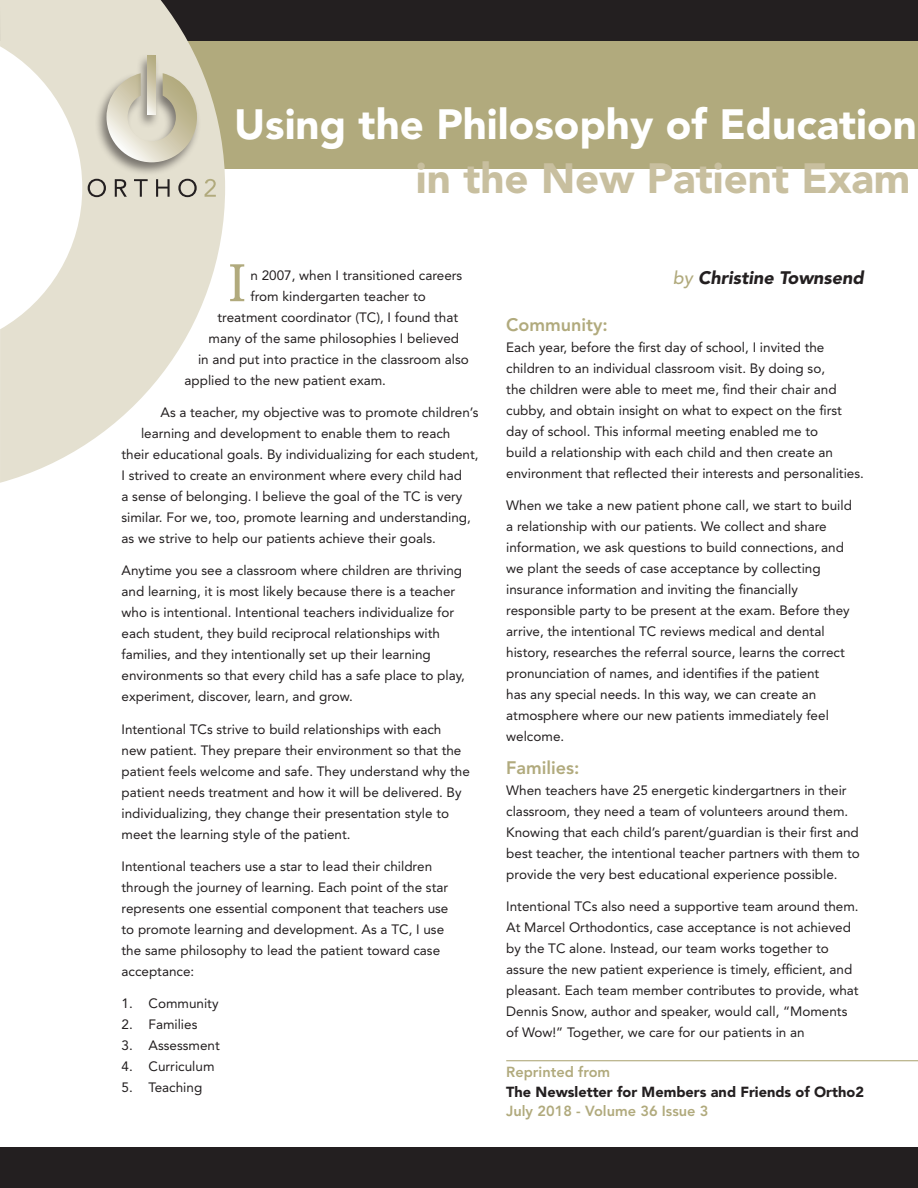
<style>
.page{position:relative;width:918px;height:1188px;background:#fff}
.page>*{position:absolute;margin:0;border:0;box-sizing:border-box;transform-origin:0 0}
.First_paragraph{font:54.15px "Bookman Old Style";color:#b1aa7d}
.Article_Title{font:900 42px "Avenir LT Std";color:#fff}
.Article_Title-2{font:900 42px "Avenir LT Std";color:#c8bf9f}
.Sub_Head{font:800 18px "Avenir LT Std";color:#b1aa7d}
.Byline{font:italic 900 18px "Avenir LT Std";color:#231f20}
.Newsletter_for{font:900 14.55px "Avenir LT Std";color:#231f20}
.Date_and_volume{font:800 14.55px "Avenir LT Std";color:#b1aa7d}
.Reprinted_from{font:800 14.55px "Avenir LT Std";color:#b1aa7d}
.Normal_paragraph{font:13.5px/21px "Avenir LT Std";color:#231f20}
.First_paragraph-2{font:13.5px "Avenir LT Std";color:#231f20}
.s1{font-weight:500;color:#b1aa7d}
</style>
<div class="page">
<div style="left:0;top:1148px;width:918px;height:40px;background:#231f20"></div>
<div style="left:171px;top:0;width:747px;height:169px;background:#b1aa7d"></div>
<div style="left:0;top:0;width:918px;height:40px;background:#231f20"></div>
<svg style="left:0;top:0;width:225px;height:483px;fill:#e4e0d0"></svg>
<div style="left:95px;top:72px;width:106px;height:105px;background:#231f20;opacity:.55"></div>
<svg style="left:106px;top:73px;width:91px;height:89px;background:#cfcab6"></svg>
<div style="left:136px;top:54px;width:24px;height:75px;background:#231f20;opacity:.55"></div>
<svg style="left:148px;top:56px;width:8px;height:59px"></svg>
<svg style="left:88px;top:179px;width:18px;height:18px"></svg>
<svg style="left:115px;top:179px;width:12px;height:18px"></svg>
<svg style="left:134px;top:179px;width:14px;height:18px"></svg>
<svg style="left:156px;top:179px;width:14px;height:18px"></svg>
<svg style="left:178px;top:179px;width:19px;height:18px"></svg>
<svg style="left:205px;top:179px;width:11px;height:18px"></svg>
<hr style="left:506px;top:1060px;width:412px;height:1px;background:#b1aa7d">
<p class="Article_Title" style="left:234px;top:99px;width:684px">Using the Philosophy of Education</p>
<p class="Article_Title-2" style="left:416px;top:153px;width:496px">in the New Patient Exam</p>
<p class="First_paragraph" style="left:228px;top:247px;width:20px">I</p>
<p class="First_paragraph-2" style="left:250px;top:268px;width:213px">n 2007, when I transitioned careers</p>
<p class="First_paragraph-2" style="left:250px;top:289px;width:177px">from kindergarten teacher to</p>
<p class="First_paragraph-2" style="left:218px;top:310px;width:242px">treatment coordinator (TC), I found that</p>
<p class="First_paragraph-2" style="left:208px;top:331px;width:252px">many of the same philosophies I believed</p>
<p class="First_paragraph-2" style="left:198px;top:352px;width:272px">in and put into practice in the classroom also</p>
<p class="First_paragraph-2" style="left:184px;top:373px;width:203px">applied to the new patient exam.</p>
<p class="Normal_paragraph" style="left:160px;top:402px;width:319px">As a teacher, my objective was to promote children’s</p>
<p class="Normal_paragraph" style="left:141px;top:423px;width:311px">learning and development to enable them to reach</p>
<p class="Normal_paragraph" style="left:122px;top:444px;width:359px">their educational goals. By individualizing for each student,</p>
<p class="Normal_paragraph" style="left:122px;top:465px;width:342px">I strived to create an environment where every child had</p>
<p class="Normal_paragraph" style="left:122px;top:486px;width:342px">a sense of belonging. I believe the goal of the TC is very</p>
<p class="Normal_paragraph" style="left:122px;top:507px;width:351px">similar. For we, too, promote learning and understanding,</p>
<p class="Normal_paragraph" style="left:122px;top:528px;width:316px">as we strive to help our patients achieve their goals.</p>
<p class="Normal_paragraph" style="left:122px;top:560px;width:345px">Anytime you see a classroom where children are thriving and learning, it is most likely because there is a teacher who is intentional. Intentional teachers individualize for each student, they build reciprocal relationships with families, and they intentionally set up their learning environments so that every child has a safe place to play, experiment, discover, learn, and grow.</p>
<p class="Normal_paragraph" style="left:122px;top:718px;width:350px">Intentional TCs strive to build relationships with each<br>new patient. They prepare their environment so that the patient feels welcome and safe. They understand why the patient needs treatment and how it will be delivered. By individualizing, they change their presentation style to meet the learning style of the patient.</p>
<p class="Normal_paragraph" style="left:122px;top:856px;width:328px">Intentional teachers use a star to lead their children through the journey of learning. Each point of the star represents one essential component that teachers use to promote learning and development. As a TC, I use the same philosophy to lead the patient toward case acceptance:</p>
<p class="Normal_paragraph" style="left:122px;top:993px;width:99px">1. Community</p>
<p class="Normal_paragraph" style="left:122px;top:1014px;width:77px">2. Families</p>
<p class="Normal_paragraph" style="left:122px;top:1035px;width:100px">3. Assessment</p>
<p class="Normal_paragraph" style="left:122px;top:1056px;width:95px">4. Curriculum</p>
<p class="Normal_paragraph" style="left:122px;top:1077px;width:82px">5. Teaching</p>
<p class="Byline" style="left:673px;top:266px;width:193px"><span class="s1">by</span> Christine Townsend</p>
<p class="Sub_Head" style="left:506px;top:314px;width:103px">Community:</p>
<p class="Normal_paragraph" style="left:506px;top:337px;width:359px">Each year, before the first day of school, I invited the children to an individual classroom visit. By doing so,<br>the children were able to meet me, find their chair and cubby, and obtain insight on what to expect on the first day of school. This informal meeting enabled me to<br>build a relationship with each child and then create an environment that reflected their interests and personalities.</p>
<p class="Normal_paragraph" style="left:506px;top:495px;width:347px">When we take a new patient phone call, we start to build a relationship with our patients. We collect and share information, we ask questions to build connections, and we plant the seeds of case acceptance by collecting insurance information and inviting the financially responsible party to be present at the exam. Before they arrive, the intentional TC reviews medical and dental history, researches the referral source, learns the correct pronunciation of names, and identifies if the patient<br>has any special needs. In this way, we can create an atmosphere where our new patients immediately feel welcome.</p>
<p class="Sub_Head" style="left:506px;top:757px;width:75px">Families:</p>
<p class="Normal_paragraph" style="left:506px;top:780px;width:355px">When teachers have 25 energetic kindergartners in their classroom, they need a team of volunteers around them.<br>Knowing that each child’s parent/guardian is their first and best teacher, the intentional teacher partners with them to provide the very best educational experience possible.</p>
<p class="Normal_paragraph" style="left:506px;top:896px;width:354px">Intentional TCs also need a supportive team around them.<br>At Marcel Orthodontics, case acceptance is not achieved by the TC alone. Instead, our team works together to assure the new patient experience is timely, efficient, and pleasant. Each team member contributes to provide, what Dennis Snow, author and speaker, would call, “Moments of Wow!” Together, we care for our patients in an</p>
<p class="Reprinted_from" style="left:506px;top:1064px;width:106px">Reprinted from</p>
<p class="Newsletter_for" style="left:506px;top:1083px;width:359px">The Newsletter for Members and Friends of Ortho2</p>
<p class="Date_and_volume" style="left:506px;top:1103px;width:204px">July 2018 - Volume 36 Issue 3</p>
</div>
